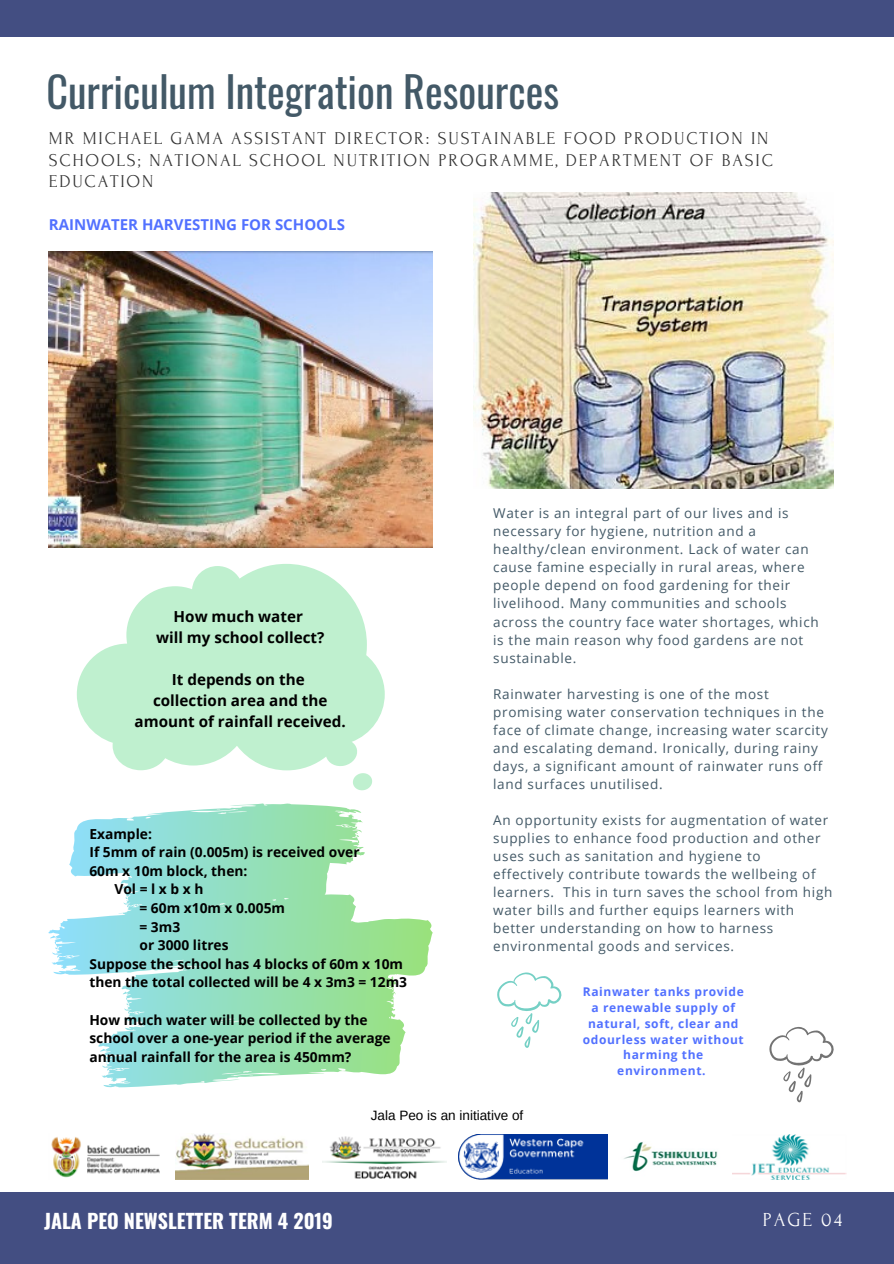
<style>
.page{position:relative;width:894px;height:1264px;background:#fff}
.page>*{position:absolute;margin:0;border:0;box-sizing:border-box;transform-origin:0 0}
.t1{font:42px "Oswald";color:#435967}
.t2{font:700 19.8px "Oswald";color:#fff}
.t3{font:19.8px "Forum";letter-spacing:.1em;color:#fff}
.t4{font:18px/21.5px "Forum";letter-spacing:.1em;color:#343434}
.t5{font:700 15.15px/20.9px "Open Sans";color:#000;text-align:center}
.t6{font:700 15px "Open Sans";color:#5271ff}
.t7{font:700 13.8px/18.6px "Open Sans";color:#000}
.t8{font:700 13.8px "Open Sans";letter-spacing:.26em;color:#000}
.t9{font:13.5px/18px "Open Sans";letter-spacing:.05em;color:#435967}
.t10{font:13.5px "Arimo";color:#000}
.t11{font:700 12px/15.8px "Open Sans";letter-spacing:.05em;color:#5271ff;text-align:center}
</style>
<div class="page">
<div style="left:0;top:1192px;width:893px;height:71px;background:#434e82"></div>
<div style="left:0;top:0;width:893px;height:36px;background:#434e82"></div>
<img style="left:732px;top:1134px;width:115px;height:45px">
<img style="left:458px;top:1134px;width:149px;height:45px">
<img style="left:322px;top:1136px;width:124px;height:43px">
<img style="left:175px;top:1133px;width:133px;height:46px">
<img style="left:51px;top:1137px;width:109px;height:41px">
<img style="left:624px;top:1142px;width:94px;height:30px">
<img style="left:473px;top:193px;width:359px;height:296px">
<img style="left:49px;top:251px;width:383px;height:296px">
<svg style="left:48px;top:803px;width:385px;height:284px"></svg>
<svg style="left:77px;top:564px;width:307px;height:206px;fill:#bff0cf"></svg>
<svg style="left:353px;top:773px;width:19px;height:17px"></svg>
<svg style="left:769px;top:1026px;width:64px;height:76px"></svg>
<svg style="left:497px;top:972px;width:64px;height:75px"></svg>
<h1 class="t1" style="left:46px;top:59px;width:514px">Curriculum Integration Resources</h1>
<h3 class="t4" style="left:49px;top:128px;width:725px">MR MICHAEL GAMA ASSISTANT DIRECTOR: SUSTAINABLE FOOD PRODUCTION IN<br>SCHOOLS; NATIONAL SCHOOL NUTRITION PROGRAMME, DEPARTMENT OF BASIC<br>EDUCATION</h3>
<p class="t6" style="left:49px;top:213px;width:297px">RAINWATER HARVESTING FOR SCHOOLS</p>
<p class="t5" style="left:156px;top:606px;width:170px">How much water<br>will my school collect?</p>
<p class="t5" style="left:134px;top:668px;width:213px">It depends on the<br>collection area and the amount of rainfall received.</p>
<p class="t7" style="left:89px;top:824px;width:64px">Example:</p>
<p class="t7" style="left:89px;top:842px;width:271px">If 5mm of rain (0.005m) is received over</p>
<p class="t7" style="left:89px;top:861px;width:159px">60m x 10m block, then:</p>
<p class="t8" style="left:114px;top:879px;width:90px">Vol=lxbxh</p>
<p class="t7" style="left:139px;top:898px;width:147px">= 60m x10m x 0.005m</p>
<p class="t7" style="left:139px;top:917px;width:42px">= 3m3</p>
<p class="t7" style="left:139px;top:935px;width:90px">or 3000 litres</p>
<p class="t7" style="left:89px;top:954px;width:315px">Suppose the school has 4 blocks of 60m x 10m</p>
<p class="t7" style="left:89px;top:972px;width:319px">then the total collected will be 4 x 3m3 = 12m3</p>
<p class="t7" style="left:89px;top:1010px;width:302px">How much water will be collected by the school over a one-year period if the average annual rainfall for the area is 450mm?</p>
<p class="t9" style="left:493px;top:504px;width:327px">Water is an integral part of our lives and is necessary for hygiene, nutrition and a healthy/clean environment. Lack of water can cause famine especially in rural areas, where people depend on food gardening for their livelihood. Many communities and schools across the country face water shortages, which is the main reason why food gardens are not sustainable.</p>
<p class="t9" style="left:493px;top:684px;width:336px">Rainwater harvesting is one of the most promising water conservation techniques in the face of climate change, increasing water scarcity and escalating demand. Ironically, during rainy days, a significant amount of rainwater runs off land surfaces unutilised.</p>
<p class="t9" style="left:493px;top:810px;width:340px">An opportunity exists for augmentation of water supplies to enhance food production and other uses such as sanitation and hygiene to effectively contribute towards the wellbeing of learners. This in turn saves the school from high water bills and further equips learners with better understanding on how to harness environmental goods and services.</p>
<p class="t11" style="left:582px;top:983px;width:162px">Rainwater tanks provide a renewable supply of natural, soft, clear and odourless water without harming the environment.</p>
<p class="t10" style="left:371px;top:1107px;width:154px">Jala Peo is an initiative of</p>
<h2 class="t2" style="left:44px;top:1204px;width:290px">JALA PEO NEWSLETTER TERM 4 2019</h2>
<h2 class="t3" style="left:762px;top:1208px;width:81px">PAGE 04</h2>
</div>
